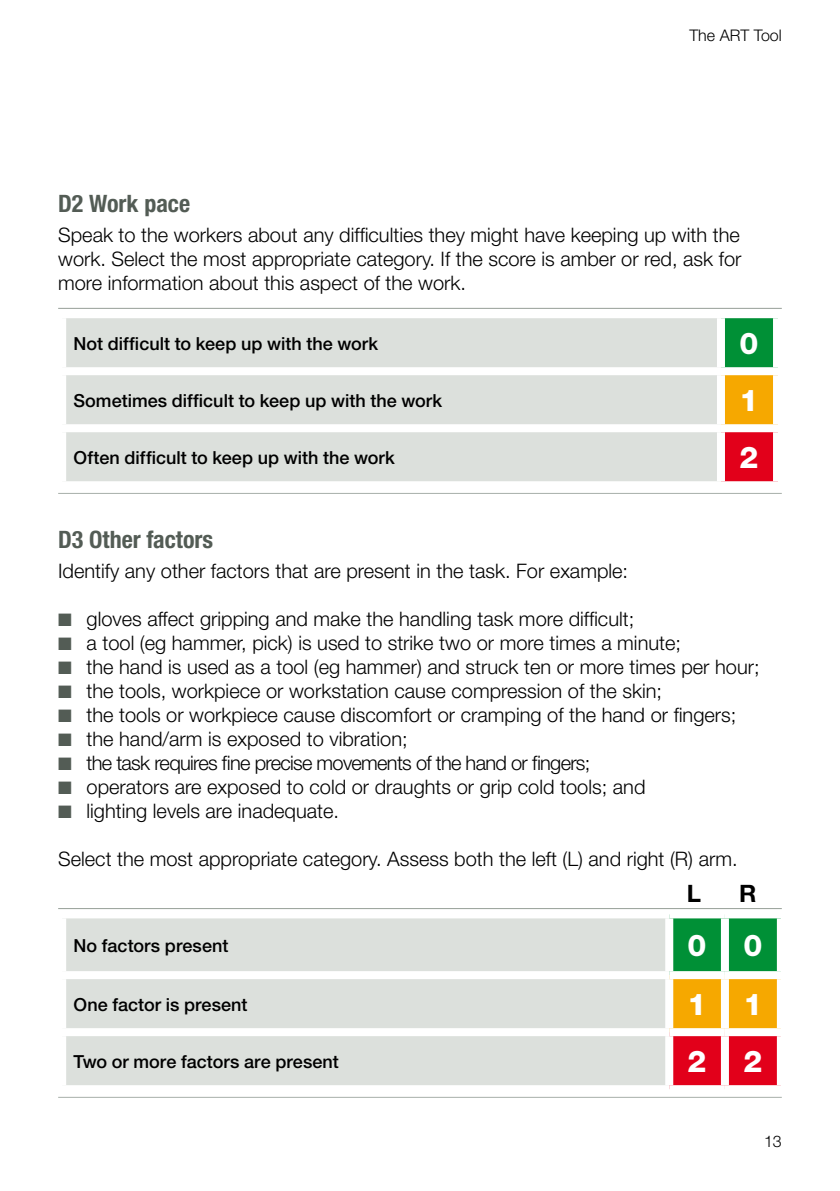
<style>
.page{position:relative;width:840px;height:1191px;background:#fff}
.page>*{position:absolute;margin:0;border:0;box-sizing:border-box;transform-origin:0 0}
.t1{font:800 30px/58px "Helvetica Neue";color:#fff;text-align:justify}
.t2{font:700 condensed 24px "Helvetica Neue";color:#535c55}
.t3{font:700 24px "Helvetica Neue";color:#000}
.t4{font:300 20px/24px "Helvetica Neue";color:#000;text-align:justify}
.t5{font:300 20px "Helvetica Neue";letter-spacing:-.035em;color:#000}
.t6{font:500 18px "Helvetica Neue";color:#000}
.t7{font:300 16px "Helvetica Neue";color:#000}
.s1{color:#535c55}
</style>
<div class="page">
<hr style="left:58px;top:308px;width:723px;height:1px;background:#969f98">
<hr style="left:58px;top:493px;width:723px;height:1px;background:#a7afa9">
<hr style="left:58px;top:908px;width:723px;height:1px;background:#969f98">
<hr style="left:58px;top:1096px;width:723px;height:1px;background:#a7afa9">
<div style="left:66px;top:318px;width:650px;height:163px;background:#dce0dc"></div>
<div style="left:720px;top:314px;width:56px;height:57px;background:#009036"></div>
<div style="left:720px;top:371px;width:56px;height:57px;background:#f6a800"></div>
<div style="left:720px;top:428px;width:56px;height:57px;background:#e2001a"></div>
<div style="left:720px;top:310px;width:60px;height:8px;background:#fff"></div>
<div style="left:716px;top:318px;width:8px;height:49px;background:#fff"></div>
<div style="left:772px;top:318px;width:8px;height:49px;background:#fff"></div>
<div style="left:58px;top:367px;width:662px;height:8px;background:#fff"></div>
<div style="left:720px;top:367px;width:60px;height:8px;background:#fff"></div>
<div style="left:716px;top:375px;width:8px;height:49px;background:#fff"></div>
<div style="left:772px;top:375px;width:8px;height:49px;background:#fff"></div>
<div style="left:58px;top:424px;width:662px;height:8px;background:#fff"></div>
<div style="left:720px;top:424px;width:60px;height:8px;background:#fff"></div>
<div style="left:716px;top:432px;width:8px;height:49px;background:#fff"></div>
<div style="left:772px;top:432px;width:8px;height:49px;background:#fff"></div>
<div style="left:720px;top:481px;width:60px;height:8px;background:#fff"></div>
<div style="left:66px;top:918px;width:599px;height:167px;background:#dce0dc"></div>
<svg style="left:673px;top:918px;width:103px;height:167px;background:#9b6b1f"></svg>
<div style="left:720px;top:918px;width:8px;height:53px;background:#fff"></div>
<div style="left:58px;top:971px;width:611px;height:8px;background:#fff"></div>
<div style="left:669px;top:971px;width:55px;height:8px;background:#fff"></div>
<div style="left:724px;top:971px;width:60px;height:8px;background:#fff"></div>
<div style="left:720px;top:979px;width:8px;height:49px;background:#fff"></div>
<div style="left:58px;top:1028px;width:611px;height:8px;background:#fff"></div>
<div style="left:669px;top:1028px;width:55px;height:8px;background:#fff"></div>
<div style="left:724px;top:1028px;width:60px;height:8px;background:#fff"></div>
<div style="left:720px;top:1036px;width:8px;height:49px;background:#fff"></div>
<p class="t7" style="left:689px;top:25px;width:94px">The ART Tool</p>
<p class="t2" style="left:58px;top:189px;width:133px">D2 Work pace</p>
<p class="t4" style="left:58px;top:223px;width:684px">Speak to the workers about any difficulties they might have keeping up with the work. Select the most appropriate category. If the score is amber or red, ask for more information about this aspect of the work.</p>
<p class="t6" style="left:119px;top:332px;width:6px">i</p>
<p class="t6" style="left:160px;top:332px;width:6px">l</p>
<p class="t6" style="left:281px;top:332px;width:6px">i</p>
<p class="t1" style="left:739px;top:314px;width:20px">0</p>
<p class="t6" style="left:345px;top:389px;width:6px">i</p>
<p class="t1" style="left:739px;top:371px;width:20px">1</p>
<p class="t6" style="left:135px;top:446px;width:6px">i</p>
<p class="t6" style="left:176px;top:446px;width:6px">l</p>
<p class="t6" style="left:297px;top:446px;width:6px">i</p>
<p class="t1" style="left:739px;top:428px;width:20px">2</p>
<p class="t6" style="left:73px;top:332px;width:306px">Not d fficu t to keep up w th the work</p>
<p class="t6" style="left:73px;top:389px;width:370px">Sometimes difficult to keep up w th the work</p>
<p class="t6" style="left:73px;top:446px;width:322px">Often d fficu t to keep up w th the work</p>
<p class="t2" style="left:58px;top:525px;width:156px">D3 Other factors</p>
<p class="t4" style="left:58px;top:559px;width:571px">Identify any other factors that are present in the task. For example:</p>
<p class="t4" style="left:58px;top:607px;width:577px"><span class="s1">■</span> gloves affect gripping and make the handling task more difficult;</p>
<p class="t4" style="left:58px;top:631px;width:624px"><span class="s1">■</span> a tool (eg hammer, pick) is used to strike two or more times a minute;</p>
<p class="t4" style="left:58px;top:655px;width:702px"><span class="s1">■</span> the hand is used as a tool (eg hammer) and struck ten or more times per hour;</p>
<p class="t4" style="left:58px;top:679px;width:605px"><span class="s1">■</span> the tools, workpiece or workstation cause compression of the skin;</p>
<p class="t4" style="left:58px;top:703px;width:679px"><span class="s1">■</span> the tools or workpiece cause discomfort or cramping of the hand or fingers;</p>
<p class="t4" style="left:58px;top:727px;width:351px"><span class="s1">■</span> the hand/arm is exposed to vibration;</p>
<p class="t5" style="left:58px;top:751px;width:533px"><span class="s1">■</span> the task requires fine precise movements of the hand or fingers;</p>
<p class="t4" style="left:58px;top:775px;width:588px"><span class="s1">■</span> operators are exposed to cold or draughts or grip cold tools; and</p>
<p class="t4" style="left:58px;top:799px;width:282px"><span class="s1">■</span> lighting levels are inadequate.</p>
<p class="t4" style="left:58px;top:847px;width:680px">Select the most appropriate category. Assess both the left (L) and right (R) arm.</p>
<p class="t3" style="left:686px;top:879px;width:16px">L</p>
<p class="t3" style="left:738px;top:879px;width:19px">R</p>
<p class="t1" style="left:687px;top:916px;width:76px">0 0<br>1 1<br>2 2</p>
<p class="t6" style="left:73px;top:934px;width:156px">No factors present</p>
<p class="t6" style="left:73px;top:993px;width:175px">One factor is present</p>
<p class="t6" style="left:73px;top:1050px;width:267px">Two or more factors are present</p>
<p class="t7" style="left:763px;top:1131px;width:19px">13</p>
</div>
